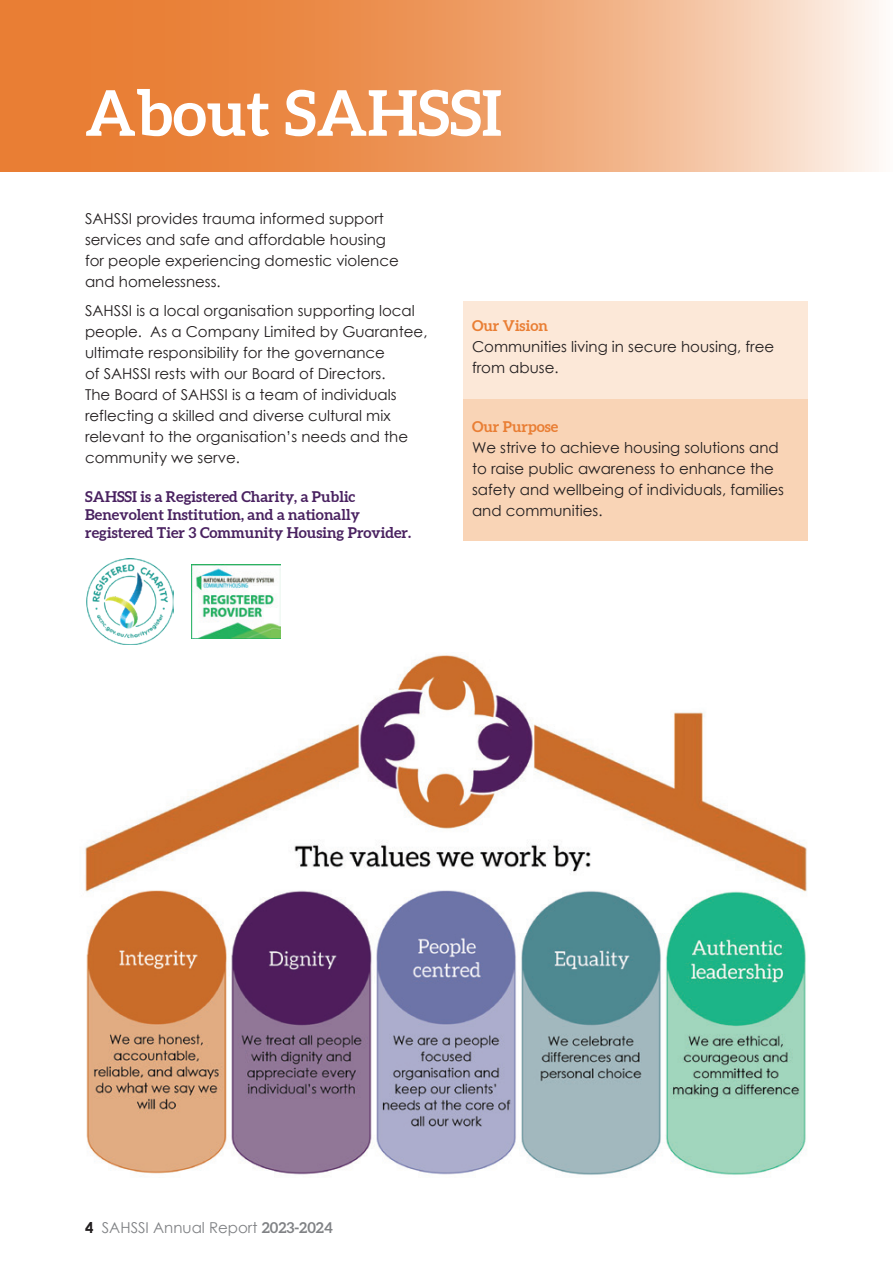
<style>
.page{position:relative;width:893px;height:1263px;background:#fff}
.page>*{position:absolute;margin:0;border:0;box-sizing:border-box;transform-origin:0 0}
.t1{font:700 63px "Aleo";color:#fff}
.t2{font:15px/21px "Century Gothic";color:#231f20}
.t3{font:700 15px/18px "Aleo";color:#492160}
.t4{font:15px "Century Gothic";color:#808285}
.t5{font:700 15px "Aleo";color:#e97e34}
.s1{font-weight:700;color:#231f20}
.s2{font-family:"Aleo";font-weight:700}
</style>
<div class="page">
<div style="left:463px;top:302px;width:345px;height:97px;background:#fce8d8"></div>
<div style="left:463px;top:399px;width:345px;height:141px;background:#f9d4b6"></div>
<svg style="left:0;top:0;width:879px;height:171px"></svg>
<img style="left:85px;top:655px;width:722px;height:522px">
<img style="left:192px;top:565px;width:88px;height:73px">
<img style="left:86px;top:558px;width:87px;height:87px">
<h1 class="t1" style="left:85px;top:74px;width:419px">About SAHSSI</h1>
<p class="t2" style="left:85px;top:208px;width:315px">SAHSSI provides trauma informed support services and safe and affordable housing for people experiencing domestic violence and homelessness.</p>
<p class="t2" style="left:85px;top:300px;width:344px">SAHSSI is a local organisation supporting local people. As a Company Limited by Guarantee, ultimate responsibility for the governance<br>of SAHSSI rests with our Board of Directors.<br>The Board of SAHSSI is a team of individuals reflecting a skilled and diverse cultural mix relevant to the organisation’s needs and the community we serve.</p>
<p class="t3" style="left:85px;top:488px;width:327px">SAHSSI is a Registered Charity, a Public<br>Benevolent Institution, and a nationally registered Tier 3 Community Housing Provider.</p>
<p class="t5" style="left:472px;top:316px;width:77px">Our Vision</p>
<p class="t2" style="left:472px;top:335px;width:304px">Communities living in secure housing, free from abuse.</p>
<p class="t5" style="left:472px;top:417px;width:88px">Our Purpose</p>
<p class="t2" style="left:472px;top:437px;width:314px">We strive to achieve housing solutions and to raise public awareness to enhance the safety and wellbeing of individuals, families and communities.</p>
<p class="t4" style="left:85px;top:1218px;width:249px"><span class="s1">4</span> SAHSSI Annual Report <span class="s2">2023-2024</span></p>
</div>
